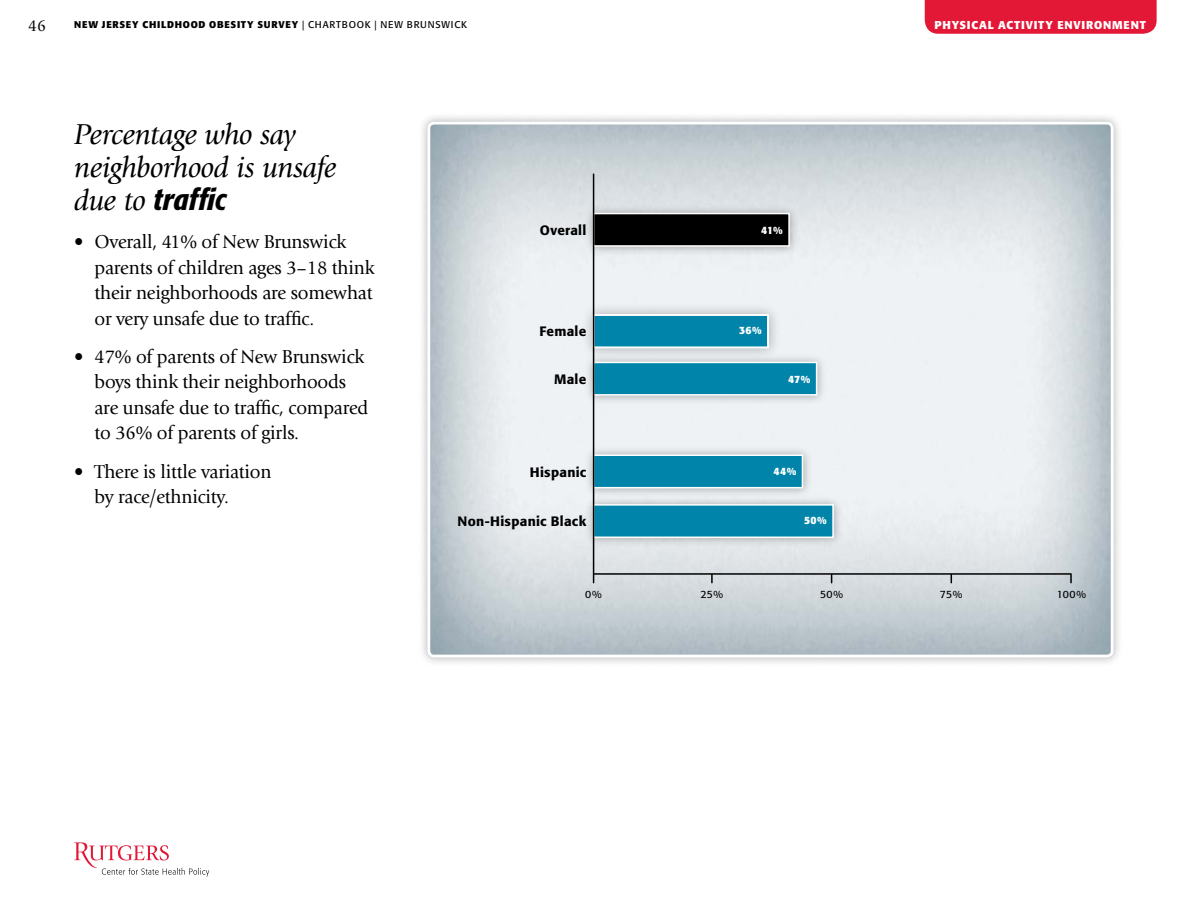
<style>
.page{position:relative;width:1188px;height:918px;background:#fff}
.page>*{position:absolute;margin:0;border:0;box-sizing:border-box;transform-origin:0 0}
.t1{font:italic 30px/33px "Giovanni";letter-spacing:-.015em;color:#000}
.t2{font:italic 500 condensed 30px "Formata";letter-spacing:.015em;color:#000}
.t3{font:19.5px/25.5px "Giovanni";letter-spacing:-.01em;color:#000;scale:.96 1}
.t4{font:16.5px "Giovanni";color:#000}
.t5{font:500 13.5px "Formata";letter-spacing:.02em;color:#000}
.t6{font:700 11.25px "Formata";letter-spacing:.07em;color:#fff}
.t7{font:700 10.5px "Formata";letter-spacing:.02em;color:#fff}
.t8{font:10.5px "Formata";letter-spacing:.025em;color:#000}
.t9{font:700 9.75px "Formata";letter-spacing:.075em;color:#000}
.s1{font-weight:400}
.s2{font-family:"Giovanni";font-weight:400;font-stretch:normal}
</style>
<div class="page">
<div style="left:925px;top:0;width:232px;height:34px;background:#e31837"></div>
<svg style="left:74px;top:842px;width:135px;height:35px"></svg>
<div style="left:417px;top:111px;width:707px;height:556px;background:#000;opacity:.3"></div>
<img style="left:427px;top:122px;width:687px;height:535px">
<img style="left:580px;top:492px;width:266px;height:59px">
<div style="left:594px;top:505px;width:239px;height:32px;background:#0084a9"></div>
<div style="left:593px;top:504px;width:241px;height:34px;border:2px solid #fff"></div>
<img style="left:580px;top:442px;width:236px;height:59px">
<div style="left:594px;top:455px;width:208px;height:33px;background:#0084a9"></div>
<div style="left:593px;top:455px;width:210px;height:33px;border:2px solid #fff"></div>
<img style="left:580px;top:349px;width:250px;height:59px">
<div style="left:594px;top:362px;width:223px;height:33px;background:#0084a9"></div>
<div style="left:593px;top:362px;width:224px;height:34px;border:2px solid #fff"></div>
<img style="left:576px;top:298px;width:209px;height:67px">
<div style="left:594px;top:315px;width:174px;height:32px;background:#0084a9"></div>
<div style="left:593px;top:314px;width:176px;height:34px;border:2px solid #fff"></div>
<img style="left:580px;top:200px;width:222px;height:59px">
<div style="left:594px;top:214px;width:195px;height:32px;background:#000"></div>
<div style="left:593px;top:213px;width:197px;height:34px;border:2px solid #fff"></div>
<hr style="left:593px;top:174px;width:1px;height:409px;background:#000">
<svg style="left:711px;top:575px;width:2px;height:8px"></svg>
<svg style="left:1070px;top:575px;width:2px;height:8px"></svg>
<hr style="left:594px;top:573px;width:477px;height:2px;background:#000">
<div style="left:427px;top:122px;width:687px;height:536px;border:3px solid #fff;border-radius:5px"></div>
<p class="t4" style="left:28px;top:16px;width:19px">46</p>
<p class="t9" style="left:74px;top:18px;width:394px">NEW JERSEY CHILDHOOD OBESITY SURVEY <span class="s1">| CHARTBOOK | NEW BRUNSWICK</span></p>
<p class="t6" style="left:934px;top:18px;width:213px">PHYSICAL ACTIVITY ENVIRONM ENT</p>
<h1 class="t1" style="left:74px;top:118px;width:264px">Percentage who say neighborhood is unsafe</h1>
<h1 class="t2" style="left:74px;top:181px;width:153px"><span class="s2">due to</span> traffic</h1>
<p class="t3" style="left:95px;top:229px;width:293px;text-indent:-20px">• Overall, 41% of New Brunswick parents of children ages 3–18 think their neighborhoods are somewhat or very unsafe due to traffic.</p>
<p class="t3" style="left:95px;top:344px;width:287px;text-indent:-20px">• 47% of parents of New Brunswick boys think their neighborhoods are unsafe due to traffic, compared to 36% of parents of girls.</p>
<p class="t3" style="left:95px;top:459px;width:186px;text-indent:-20px">• There is little variation by race/ethnicity.</p>
<p class="t5" style="left:540px;top:222px;width:48px">Overall</p>
<p class="t7" style="left:761px;top:223px;width:23px">41%</p>
<p class="t5" style="left:539px;top:323px;width:49px">Female</p>
<p class="t7" style="left:739px;top:324px;width:24px">36%</p>
<p class="t5" style="left:554px;top:371px;width:34px">Male</p>
<p class="t7" style="left:788px;top:372px;width:24px">47%</p>
<p class="t5" style="left:530px;top:464px;width:58px">Hispanic</p>
<p class="t7" style="left:774px;top:465px;width:24px">44%</p>
<p class="t5" style="left:458px;top:513px;width:130px">Non-Hispanic Black</p>
<p class="t7" style="left:804px;top:514px;width:24px">50%</p>
<p class="t8" style="left:585px;top:588px;width:18px">0%</p>
<p class="t8" style="left:701px;top:588px;width:24px">25%</p>
<p class="t8" style="left:820px;top:588px;width:25px">50%</p>
<p class="t8" style="left:940px;top:588px;width:24px">75%</p>
<p class="t8" style="left:1057px;top:588px;width:31px">100%</p>
</div>
